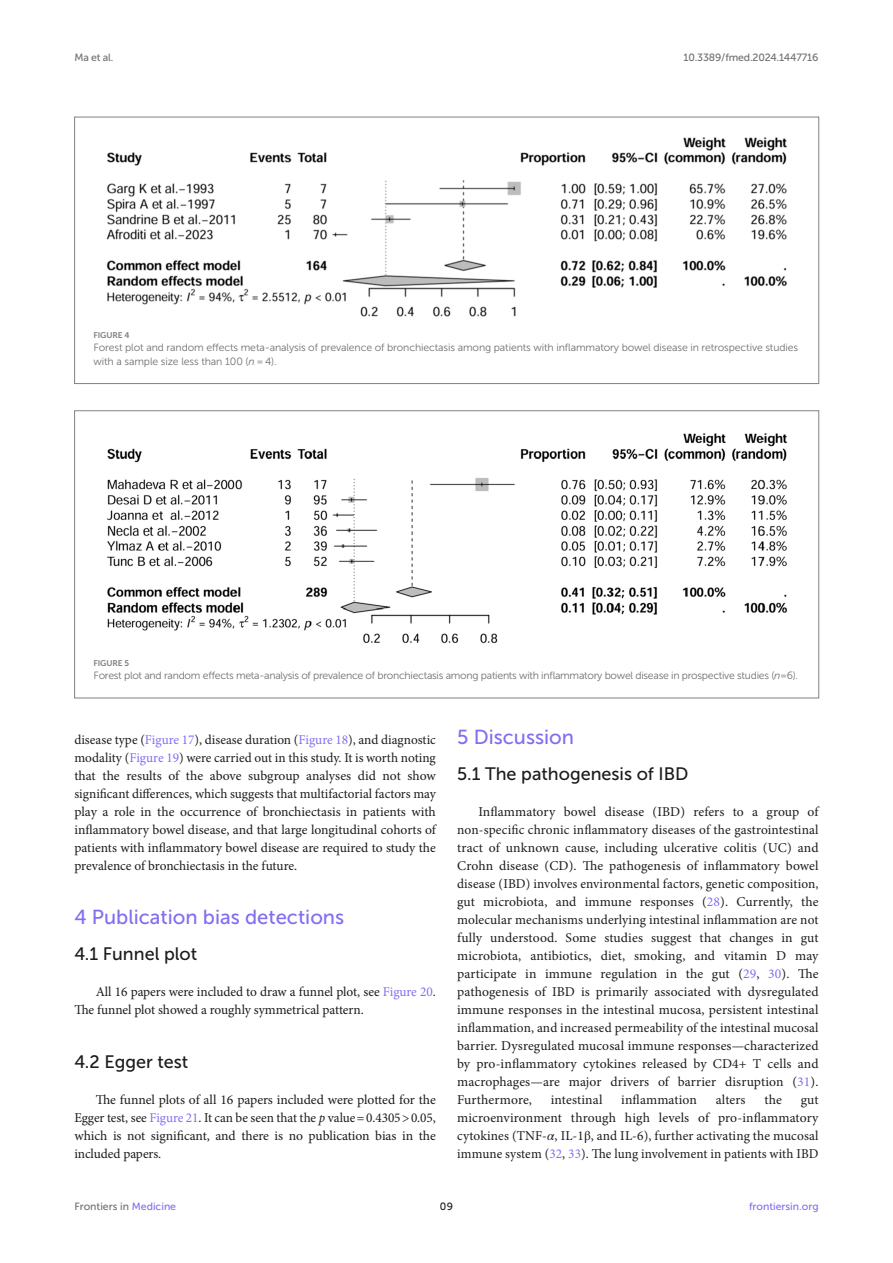
<style>
.page{position:relative;width:893px;height:1263px;background:#fff}
.page>*{position:absolute;margin:0;border:0;box-sizing:border-box;transform-origin:0 0}
.HEAD_1{font:20.25px "Museo Sans 500";color:#856df0}
.HEAD_2_after_HEAD_1{font:18px "Museo Sans 500";color:#1b1c1b}
.HEAD_2{font:18px "Museo Sans 500";color:#1b1c1b}
.TEXT_FLUSH{font:13.5px/18px "Minion Pro";color:#1b1c1b;text-align:justify}
.FIG_LEG{font:10.5px/13.5px "Museo Sans 300";letter-spacing:-.015em;color:#706f70}
.t1{font:10.5px "Museo Sans 500";letter-spacing:-.015em;color:#706f70}
.t2{font:10.5px "Museo Sans 500";color:#856df0}
.t3{font:10.5px "Museo Sans 500";color:#1b1c1b}
.FIG_HD{font:8.25px "Museo Sans 700";letter-spacing:-.01em;color:#7e7f7f}
.s1{font-style:italic}
.s2{color:#856df0}
.s3{font-family:"STIX General";font-style:italic}
.s4{font-family:"STIX General"}
</style>
<div class="page">
<img style="left:106px;top:137px;width:681px;height:180px">
<div style="left:74px;top:117px;width:745px;height:267px;border:1px solid #808285"></div>
<img style="left:107px;top:433px;width:681px;height:211px">
<p class="t1" style="left:74px;top:51px;width:40px">Ma et al.</p>
<p class="t1" style="left:683px;top:51px;width:137px">10.3389/fmed.2024.1447716</p>
<p class="FIG_HD" style="left:94px;top:330px;width:37px">FIGURE 4</p>
<p class="FIG_LEG" style="left:94px;top:341px;width:706px">Forest plot and random effects meta-analysis of prevalence of bronchiectasis among patients with inflammatory bowel disease in retrospective studies with a sample size less than 100 (<span class="s1">n</span> = 4).</p>
<p class="FIG_HD" style="left:94px;top:658px;width:37px">FIGURE 5</p>
<p class="FIG_LEG" style="left:94px;top:669px;width:706px">Forest plot and random effects meta-analysis of prevalence of bronchiectasis among patients with inflammatory bowel disease in prospective studies (<span class="s1">n</span> = 6).</p>
<p class="TEXT_FLUSH" style="left:74px;top:731px;width:363px">disease type (<span class="s2">Figure 17</span>), disease duration (<span class="s2">Figure 18</span>), and diagnostic modality (<span class="s2">Figure 19</span>) were carried out in this study. It is worth noting that the results of the above subgroup analyses did not show significant differences, which suggests that multifactorial factors may play a role in the occurrence of bronchiectasis in patients with inflammatory bowel disease, and that large longitudinal cohorts of patients with inflammatory bowel disease are required to study the prevalence of bronchiectasis in the future.</p>
<p class="HEAD_1" style="left:74px;top:906px;width:271px">4 Publication bias detections</p>
<p class="HEAD_2_after_HEAD_1" style="left:74px;top:944px;width:124px">4.1 Funnel plot</p>
<p class="TEXT_FLUSH" style="left:74px;top:983px;width:363px;text-indent:21px">All 16 papers were included to draw a funnel plot, see <span class="s2">Figure 20</span>.<br>The funnel plot showed a roughly symmetrical pattern.</p>
<p class="HEAD_2" style="left:74px;top:1052px;width:115px">4.2 Egger test</p>
<p class="TEXT_FLUSH" style="left:74px;top:1091px;width:363px;text-indent:21px">The funnel plots of all 16 papers included were plotted for the Egger test, see <span class="s2">Figure 21</span>. It can be seen that the <span class="s1">p</span> value=0.4305&gt;0.05, which is not significant, and there is no publication bias in the included papers.</p>
<p class="HEAD_1" style="left:457px;top:726px;width:118px">5 Discussion</p>
<p class="HEAD_2_after_HEAD_1" style="left:457px;top:764px;width:233px">5.1 The pathogenesis of IBD</p>
<p class="TEXT_FLUSH" style="left:457px;top:803px;width:363px;text-indent:21px">Inflammatory bowel disease (IBD) refers to a group of non-specific chronic inflammatory diseases of the gastrointestinal tract of unknown cause, including ulcerative colitis (UC) and Crohn disease (CD). The pathogenesis of inflammatory bowel disease (IBD) involves environmental factors, genetic composition, gut microbiota, and immune responses (<span class="s2">28</span>). Currently, the molecular mechanisms underlying intestinal inflammation are not fully understood. Some studies suggest that changes in gut microbiota, antibiotics, diet, smoking, and vitamin D may participate in immune regulation in the gut (<span class="s2">29</span>, <span class="s2">30</span>). The pathogenesis of IBD is primarily associated with dysregulated immune responses in the intestinal mucosa, persistent intestinal inflammation, and increased permeability of the intestinal mucosal barrier. Dysregulated mucosal immune responses—characterized by pro-inflammatory cytokines released by CD4+ T cells and macrophages—are major drivers of barrier disruption (<span class="s2">31</span>).<br>Furthermore,</p>
<p class="TEXT_FLUSH" style="left:551px;top:1091px;width:53px">intestinal</p>
<p class="TEXT_FLUSH" style="left:621px;top:1091px;width:77px">inflammation</p>
<p class="TEXT_FLUSH" style="left:716px;top:1091px;width:31px">alters</p>
<p class="TEXT_FLUSH" style="left:764px;top:1091px;width:19px">the</p>
<p class="TEXT_FLUSH" style="left:457px;top:1091px;width:363px;text-indent:344px">gut microenvironment through high levels of pro-inflammatory cytokines (TNF-<span class="s3">α</span>, IL-1<span class="s4">β</span>, and IL-6), further activating the mucosal immune system (<span class="s2">32</span>, <span class="s2">33</span>). The lung involvement in patients with IBD</p>
<p class="t1" style="left:74px;top:1200px;width:103px">Frontiers in <span class="s2">Medicine</span></p>
<p class="t3" style="left:440px;top:1200px;width:15px">09</p>
<p class="t2" style="left:749px;top:1200px;width:71px">frontiersin.org</p>
</div>
